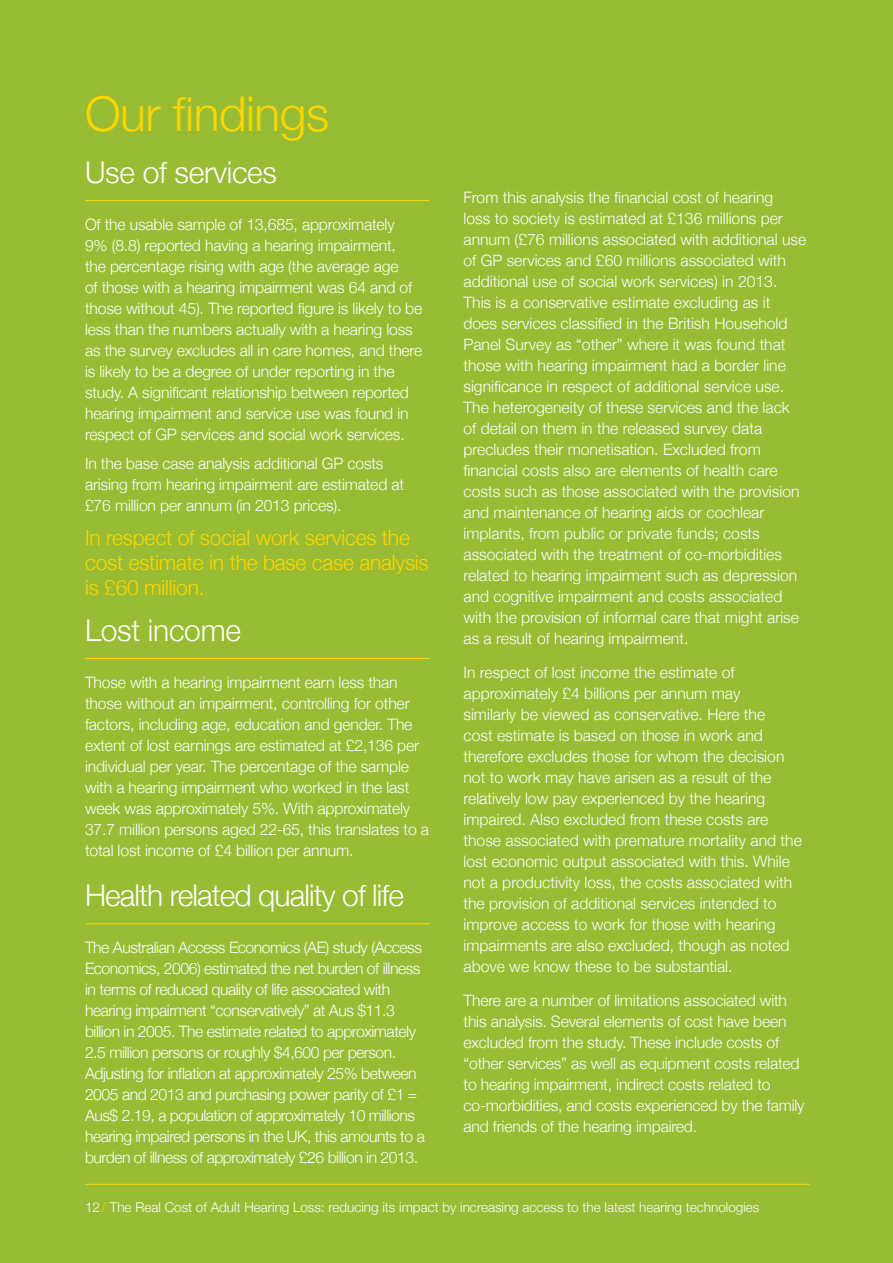
<style>
.page{position:relative;width:893px;height:1263px;background:#98bd34}
.page>*{position:absolute;margin:0;border:0;box-sizing:border-box;transform-origin:0 0}
.t1{font:300 48px "Helvetica Neue";letter-spacing:-.01em;color:#ffd600}
.t2{font:300 30px "Helvetica Neue";letter-spacing:-.03em;color:#fff}
.t3{font:300 30px "Helvetica Neue";letter-spacing:-.01em;color:#fff}
.t4{font:300 21px/25.2px "Helvetica Neue";letter-spacing:-.01em;color:#ffd600}
.t5{font:300 15.75px/21px "Helvetica Neue";letter-spacing:-.01em;color:#fff}
.t6{font:300 15.75px/21px "Helvetica Neue";letter-spacing:-.03em;color:#fff}
.t7{font:300 13.5px "Helvetica Neue";color:#fff}
.s1{color:#ffd600}
</style>
<div class="page">
<hr style="left:85px;top:200px;width:344px;height:1px;background:#ffd600">
<hr style="left:85px;top:658px;width:344px;height:1px;background:#ffd600">
<hr style="left:85px;top:923px;width:344px;height:1px;background:#ffd600">
<hr style="left:85px;top:1184px;width:725px;height:1px;background:#ffd600">
<h1 class="t1" style="left:85px;top:76px;width:246px">Our findings</h1>
<h2 class="t3" style="left:85px;top:148px;width:193px">Use of services</h2>
<p class="t5" style="left:85px;top:213px;width:339px">Of the usable sample of 13,685, approximately<br>9% (8.8) reported having a hearing impairment,<br>the percentage rising with age (the average age<br>of those with a hearing impairment was 64 and of those without 45). The reported figure is likely to be less than the numbers actually with a hearing loss as the survey excludes all in care homes, and there is likely to be a degree of under reporting in the study. A significant relationship between reported hearing impairment and service use was found in respect of GP services and social work services.</p>
<p class="t5" style="left:85px;top:452px;width:321px">In the base case analysis additional GP costs arising from hearing impairment are estimated at £76 million per annum (in 2013 prices).</p>
<h3 class="t4" style="left:85px;top:524px;width:345px">In respect of social work services the cost estimate in the base case analysis is £60 million.</h3>
<h2 class="t3" style="left:85px;top:606px;width:157px">Lost income</h2>
<p class="t5" style="left:85px;top:671px;width:345px">Those with a hearing impairment earn less than those without an impairment, controlling for other factors, including age, education and gender. The extent of lost earnings are estimated at £2,136 per individual per year. The percentage of the sample with a hearing impairment who worked in the last week was approximately 5%. With approximately 37.7 million persons aged 22-65, this translates to a total lost income of £4 billion per annum.</p>
<h2 class="t2" style="left:85px;top:871px;width:320px">Health related quality of life</h2>
<p class="t6" style="left:85px;top:936px;width:341px">The Australian Access Economics (AE) study (Access Economics, 2006) estimated the net burden of illness in terms of reduced quality of life associated with hearing impairment “conservatively” at Aus $11.3 billion in 2005. The estimate related to approximately 2.5 million persons or roughly $4,600 per person.<br>Adjusting for inflation at approximately 25% between 2005 and 2013 and purchasing power parity of £1 = Aus$ 2.19, a population of approximately 10 millions hearing impaired persons in the UK, this amounts to a burden of illness of approximately £26 billion in 2013.</p>
<p class="t5" style="left:463px;top:186px;width:344px">From this analysis the financial cost of hearing<br>loss to society is estimated at £136 millions per annum (£76 millions associated with additional use of GP services and £60 millions associated with additional use of social work services) in 2013.<br>This is a conservative estimate excluding as it does services classified in the British Household Panel Survey as “other” where it was found that those with hearing impairment had a border line significance in respect of additional service use.<br>The heterogeneity of these services and the lack of detail on them in the released survey data precludes their monetisation. Excluded from financial costs also are elements of health care costs such as those associated with the provision and maintenance of hearing aids or cochlear implants, from public or private funds; costs associated with the treatment of co-morbidities related to hearing impairment such as depression and cognitive impairment and costs associated with the provision of informal care that might arise as a result of hearing impairment.</p>
<p class="t5" style="left:463px;top:661px;width:340px">In respect of lost income the estimate of approximately £4 billions per annum may<br>similarly be viewed as conservative. Here the<br>cost estimate is based on those in work and therefore excludes those for whom the decision not to work may have arisen as a result of the relatively low pay experienced by the hearing impaired. Also excluded from these costs are those associated with premature mortality and the lost economic output associated with this. While not a productivity loss, the costs associated with the provision of additional services intended to improve access to work for those with hearing impairments are also excluded, though as noted above we know these to be substantial.</p>
<p class="t5" style="left:463px;top:988px;width:343px">There are a number of limitations associated with this analysis. Several elements of cost have been excluded from the study. These include costs of “other services” as well as equipment costs related to hearing impairment, indirect costs related to co-morbidities, and costs experienced by the family and friends of the hearing impaired.</p>
<p class="t7" style="left:85px;top:1196px;width:676px">12<span class="s1">/</span> The Real Cost of Adult Hearing Loss: reducing its impact by increasing access to the latest hearing technologies</p>
</div>
